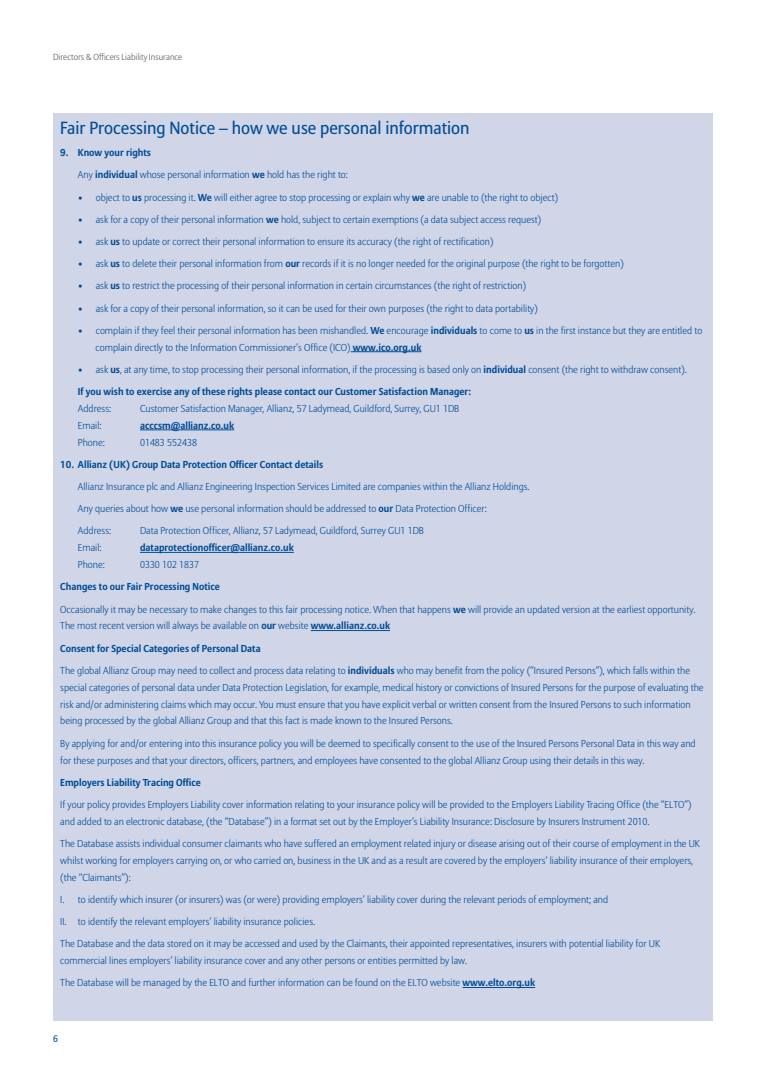
<style>
.page{position:relative;width:780px;height:1088px;background:#fff}
.page>*{position:absolute;margin:0;border:0;box-sizing:border-box;transform-origin:0 0}
.t1{font:17.5px "Allianz Sans";color:#014d95}
.t2{font:300 10px/16.9px "Allianz Sans";color:#014d95}
.t3{font:700 10px/16.9px "Allianz Sans";color:#014d95}
.t4{font:9.38px "Allianz Sans";color:#014d95}
.t5{font:300 8.75px "Allianz Sans";color:#57585a}
.s1{font-weight:700}
.s2{font-weight:300}
</style>
<div class="page">
<div style="left:53px;top:113px;width:659px;height:907px;background:#d0d5e8"></div>
<hr style="left:351px;top:351px;width:70px;height:1px;background:#014d95">
<hr style="left:140px;top:430px;width:94px;height:1px;background:#014d95">
<hr style="left:140px;top:552px;width:154px;height:1px;background:#014d95">
<hr style="left:311px;top:630px;width:79px;height:1px;background:#014d95">
<hr style="left:462px;top:987px;width:73px;height:1px;background:#014d95">
<p class="t5" style="left:53px;top:53px;width:131px">Directors &amp; Officers Liability Insurance</p>
<p class="t1" style="left:60px;top:119px;width:411px">Fair Processing Notice – how we use personal information</p>
<p class="t3" style="left:60px;top:145px;width:92px">9. Know your rights</p>
<p class="t2" style="left:78px;top:167px;width:271px">Any <span class="s1">individual</span> whose personal information <span class="s1">we</span> hold has the right to:</p>
<p class="t2" style="left:78px;top:189px;width:481px">• object to <span class="s1">us</span> processing it. <span class="s1">We</span> will either agree to stop processing or explain why <span class="s1">we</span> are unable to (the right to object)</p>
<p class="t2" style="left:78px;top:212px;width:465px">• ask for a copy of their personal information <span class="s1">we</span> hold, subject to certain exemptions (a data subject access request)</p>
<p class="t2" style="left:78px;top:234px;width:417px">• ask <span class="s1">us</span> to update or correct their personal information to ensure its accuracy (the right of rectification)</p>
<p class="t2" style="left:78px;top:256px;width:547px">• ask <span class="s1">us</span> to delete their personal information from <span class="s1">our</span> records if it is no longer needed for the original purpose (the right to be forgotten)</p>
<p class="t2" style="left:78px;top:278px;width:450px">• ask <span class="s1">us</span> to restrict the processing of their personal information in certain circumstances (the right of restriction)</p>
<p class="t2" style="left:78px;top:300px;width:461px">• ask for a copy of their personal information, so it can be used for their own purposes (the right to data portability)</p>
<p class="t2" style="left:96px;top:323px;width:608px;text-indent:-18px">• complain if they feel their personal information has been mishandled. <span class="s1">We</span> encourage <span class="s1">individuals</span> to come to <span class="s1">us</span> in the first instance but they are entitled to complain directly to the Information Commissioner’s Office (ICO) <span class="s1">www.ico.org.uk</span></p>
<p class="t2" style="left:78px;top:362px;width:610px">• ask <span class="s1">us</span>, at any time, to stop processing their personal information, if the processing is based only on <span class="s1">individual</span> consent (the right to withdraw consent).</p>
<p class="t3" style="left:78px;top:384px;width:394px">If you wish to exercise any of these rights please contact our Customer Satisfaction Manager:<br><span class="s2">Address:</span></p>
<p class="t2" style="left:140px;top:401px;width:321px">Customer Satisfaction Manager, Allianz, 57 Ladymead, Guildford, Surrey, GU1 1DB</p>
<p class="t2" style="left:78px;top:418px;width:25px">Email:</p>
<p class="t3" style="left:140px;top:418px;width:96px">acccsm@allianz.co.uk</p>
<p class="t2" style="left:78px;top:434px;width:28px">Phone:</p>
<p class="t2" style="left:140px;top:434px;width:58px">01483 552438</p>
<p class="t3" style="left:60px;top:457px;width:264px">10. Allianz (UK) Group Data Protection Officer Contact details</p>
<p class="t2" style="left:78px;top:479px;width:453px">Allianz Insurance plc and Allianz Engineering Inspection Services Limited are companies within the Allianz Holdings.</p>
<p class="t2" style="left:78px;top:501px;width:410px">Any queries about how <span class="s1">we</span> use personal information should be addressed to <span class="s1">our</span> Data Protection Officer:</p>
<p class="t2" style="left:78px;top:523px;width:35px">Address:</p>
<p class="t2" style="left:140px;top:523px;width:285px">Data Protection Officer, Allianz, 57 Ladymead, Guildford, Surrey GU1 1DB</p>
<p class="t2" style="left:78px;top:540px;width:25px">Email:</p>
<p class="t3" style="left:140px;top:540px;width:155px">dataprotectionofficer@allianz.co.uk</p>
<p class="t2" style="left:78px;top:557px;width:28px">Phone:</p>
<p class="t2" style="left:140px;top:557px;width:61px">0330 102 1837</p>
<p class="t3" style="left:60px;top:579px;width:161px">Changes to our Fair Processing Notice</p>
<p class="t2" style="left:60px;top:601px;width:636px">Occasionally it may be necessary to make changes to this fair processing notice. When that happens <span class="s1">we</span> will provide an updated version at the earliest opportunity.<br>The most recent version will always be available on <span class="s1">our</span> website <span class="s1">www.allianz.co.uk</span></p>
<p class="t3" style="left:60px;top:641px;width:202px">Consent for Special Categories of Personal Data</p>
<p class="t2" style="left:60px;top:663px;width:645px">The global Allianz Group may need to collect and process data relating to <span class="s1">individuals</span> who may benefit from the policy (“Insured Persons”), which falls within the special categories of personal data under Data Protection Legislation, for example, medical history or convictions of Insured Persons for the purpose of evaluating the risk and/or administering claims which may occur. You must ensure that you have explicit verbal or written consent from the Insured Persons to such information being processed by the global Allianz Group and that this fact is made known to the Insured Persons.</p>
<p class="t2" style="left:60px;top:735px;width:637px">By applying for and/or entering into this insurance policy you will be deemed to specifically consent to the use of the Insured Persons Personal Data in this way and for these purposes and that your directors, officers, partners, and employees have consented to the global Allianz Group using their details in this way.</p>
<p class="t3" style="left:60px;top:775px;width:142px">Employers Liability Tracing Office</p>
<p class="t2" style="left:60px;top:797px;width:632px">If your policy provides Employers Liability cover information relating to your insurance policy will be provided to the Employers Liability Tracing Office (the “ELTO”) and added to an electronic database, (the “Database”) in a format set out by the Employer’s Liability Insurance: Disclosure by Insurers Instrument 2010.</p>
<p class="t2" style="left:60px;top:836px;width:641px">The Database assists individual consumer claimants who have suffered an employment related injury or disease arising out of their course of employment in the UK whilst working for employers carrying on, or who carried on, business in the UK and as a result are covered by the employers’ liability insurance of their employers, (the “Claimants”):</p>
<p class="t2" style="left:60px;top:892px;width:549px">I. to identify which insurer (or insurers) was (or were) providing employers’ liability cover during the relevant periods of employment; and</p>
<p class="t2" style="left:60px;top:914px;width:256px">II. to identify the relevant employers’ liability insurance policies.</p>
<p class="t2" style="left:60px;top:936px;width:601px">The Database and the data stored on it may be accessed and used by the Claimants, their appointed representatives, insurers with potential liability for UK commercial lines employers’ liability insurance cover and any other persons or entities permitted by law.</p>
<p class="t2" style="left:60px;top:975px;width:476px">The Database will be managed by the ELTO and further information can be found on the ELTO website <span class="s1">www.elto.org.uk</span></p>
<p class="t4" style="left:53px;top:1034px;width:6px">6</p>
</div>
